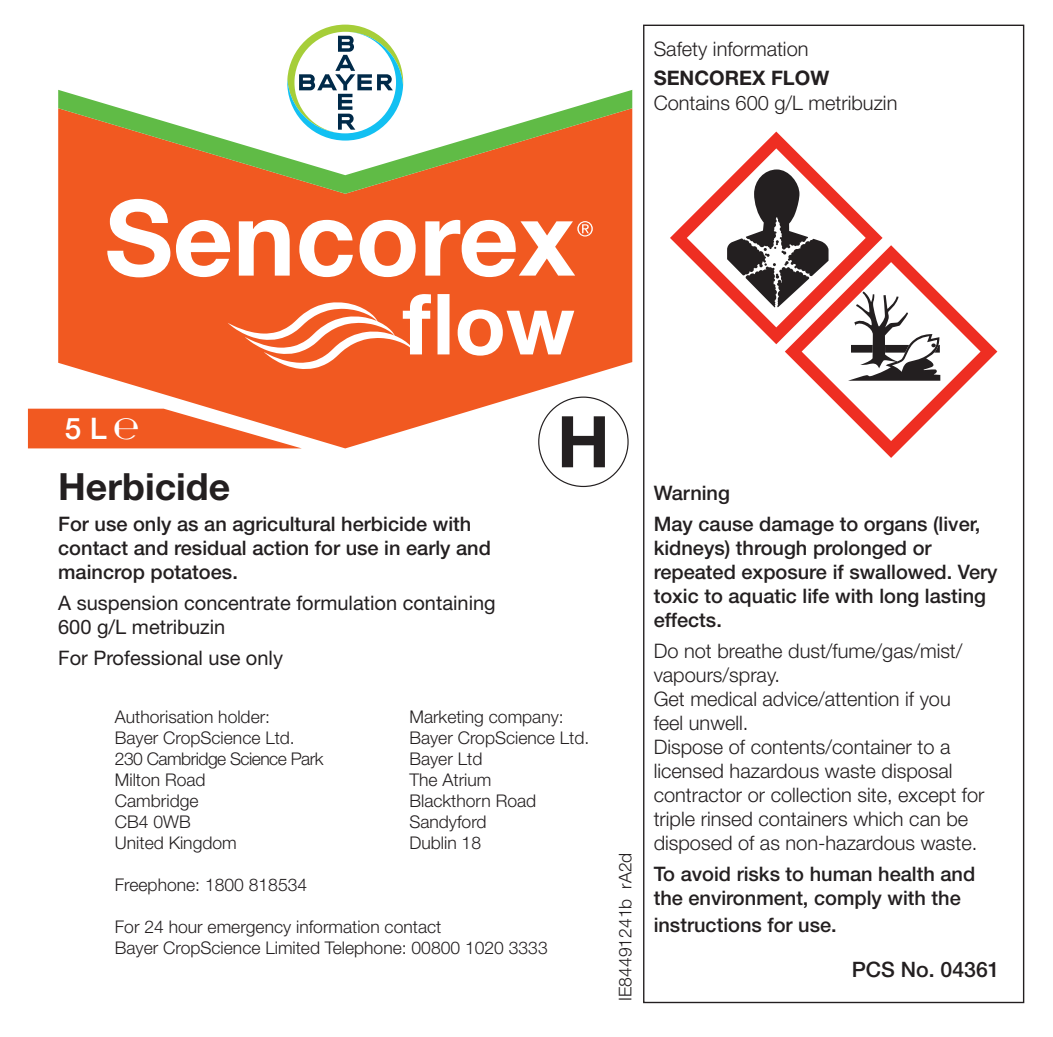
<style>
.page{position:relative;width:1053px;height:1037px;background:#fff}
.page>*{position:absolute;margin:0;border:0;box-sizing:border-box;transform-origin:0 0}
.t1{font:700 37.5px "Helvetica Neue LT Std";color:#231f20}
.t2{font:500 29.75px "Helvetica Neue LT Std";color:#fff}
.t3{font:500 21.25px "Helvetica Neue LT Std";color:#231f20}
.t4{font:500 20px/24px "Helvetica Neue LT Std";color:#231f20}
.t5{font:300 20px/24px "Helvetica Neue LT Std";color:#231f20}
.t6{font:20px/24px "Helvetica Neue LT Std";color:#231f20}
.t7{font:700 20px "Helvetica Neue LT Std";color:#231f20}
.t8{font:300 17.5px/21px "Helvetica Neue LT Std";color:#231f20}
</style>
<div class="page">
<svg style="left:562px;top:448px;width:43px;height:19px"></svg>
<svg style="left:58px;top:194px;width:574px;height:254px;fill:#f15921"></svg>
<svg style="left:58px;top:90px;width:574px;height:104px"></svg>
<svg style="left:287px;top:25px;width:116px;height:116px"></svg>
<svg style="left:107px;top:199px;width:63px;height:78px"></svg>
<svg style="left:176px;top:220px;width:55px;height:57px"></svg>
<svg style="left:239px;top:220px;width:51px;height:55px"></svg>
<svg style="left:299px;top:220px;width:54px;height:57px"></svg>
<svg style="left:360px;top:220px;width:56px;height:57px"></svg>
<svg style="left:425px;top:220px;width:168px;height:57px"></svg>
<svg style="left:458px;top:309px;width:116px;height:46px"></svg>
<svg style="left:228px;top:294px;width:222px;height:75px"></svg>
<svg style="left:670px;top:132px;width:213px;height:212px"></svg>
<svg style="left:727px;top:169px;width:102px;height:138px"></svg>
<svg style="left:785px;top:245px;width:212px;height:213px"></svg>
<svg style="left:848px;top:291px;width:92px;height:90px"></svg>
<svg style="left:28px;top:408px;width:274px;height:40px;background:#f37242"></svg>
<p class="t5" style="left:654px;top:37px;width:156px">Safety information</p>
<p class="t7" style="left:654px;top:65px;width:177px">SENCOREX FLOW</p>
<p class="t5" style="left:654px;top:90px;width:245px">Contains 600 g/L metribuzin</p>
<h2 class="t2" style="left:65px;top:410px;width:43px">5 L</h2>
<h1 class="t1" style="left:58px;top:463px;width:174px">Herbicide</h1>
<p class="t4" style="left:58px;top:511px;width:434px">For use only as an agricultural herbicide with contact and residual action for use in early and maincrop potatoes.</p>
<p class="t6" style="left:58px;top:590px;width:439px">A suspension concentrate formulation containing<br>600 g/L metribuzin</p>
<p class="t6" style="left:58px;top:646px;width:226px">For Professional use only</p>
<p class="t8" style="left:115px;top:706px;width:210px">Authorisation holder:<br>Bayer CropScience Ltd.<br>230 Cambridge Science Park<br>Milton Road<br>Cambridge<br>CB4 0WB<br>United Kingdom</p>
<p class="t8" style="left:409px;top:706px;width:181px">Marketing company:<br>Bayer CropScience Ltd.<br>Bayer Ltd<br>The Atrium<br>Blackthorn Road<br>Sandyford<br>Dublin 18</p>
<p class="t8" style="left:115px;top:874px;width:194px">Freephone: 1800 818534</p>
<p class="t8" style="left:115px;top:916px;width:434px">For 24 hour emergency information contact<br>Bayer CropScience Limited Telephone: 00800 1020 3333</p>
<p class="t8" style="left:614px;top:1000px;width:150px;rotate:-90deg">IE84491241b rA2d</p>
<p class="t4" style="left:654px;top:477px;width:328px;line-height:31px">Warning<br>May cause damage to organs (liver,</p>
<p class="t4" style="left:654px;top:535px;width:345px">kidneys) through prolonged or repeated exposure if swallowed. Very toxic to aquatic life with long lasting effects.</p>
<p class="t5" style="left:654px;top:638px;width:332px">Do not breathe dust/fume/gas/mist/ vapours/spray.<br>Get medical advice/attention if you feel unwell.<br>Dispose of contents/container to a licensed hazardous waste disposal contractor or collection site, except for triple rinsed containers which can be disposed of as non-hazardous waste.</p>
<p class="t4" style="left:654px;top:862px;width:323px">To avoid risks to human health and the environment, comply with the</p>
<p class="t4" style="left:654px;top:913px;width:185px">instructions for use.</p>
<p class="t3" style="left:852px;top:957px;width:150px">PCS No. 04361</p>
</div>
